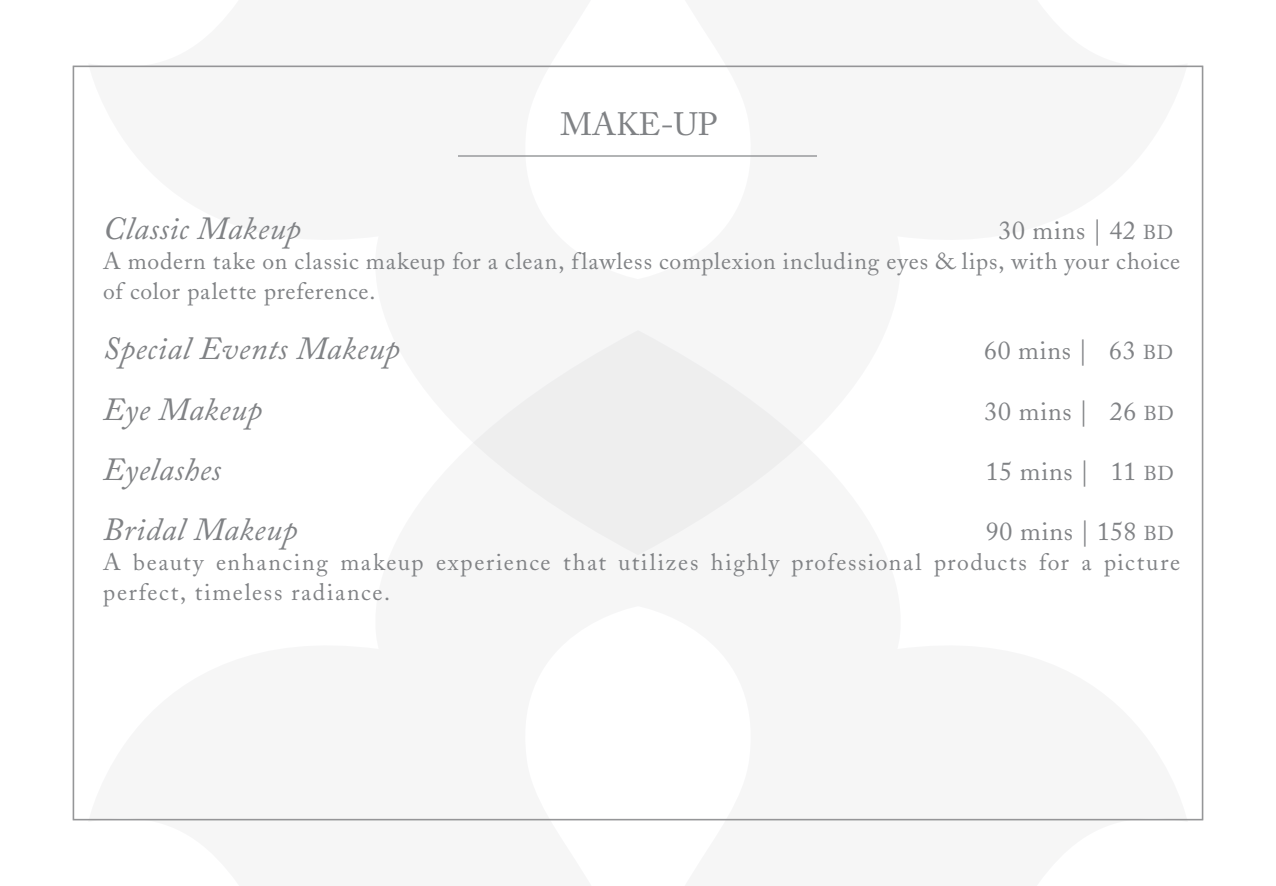
<style>
.page{position:relative;width:1276px;height:886px;background:#fff}
.page>*{position:absolute;margin:0;border:0;box-sizing:border-box;transform-origin:0 0}
.t1{font:italic 32.25px "Adobe Caslon Pro";letter-spacing:.02em;color:#808285}
.t2{font:32.25px "Adobe Caslon";color:#808285}
.t3{font:25.75px "Adobe Caslon";letter-spacing:.03em;color:#808285}
.t4{font:23.5px/30px "Adobe Caslon";letter-spacing:.055em;color:#808285}
.t5{font:23.5px "Adobe Caslon";letter-spacing:.03em;color:#808285}
.s1{font-family:"Adobe Caslon Pro";font-size:20px}
</style>
<div class="page">
<svg style="left:88px;top:65px;width:1099px;height:490px;fill:#f6f6f6"></svg>
<hr style="left:458px;top:155px;width:359px;height:2px;background:#808285">
<p class="t2" style="left:560px;top:105px;width:158px">MAKE-UP</p>
<p class="t1" style="left:103px;top:209px;width:199px">Classic Makeup</p>
<p class="t3" style="left:998px;top:216px;width:176px">30 mins | 42 <span class="s1">BD</span></p>
<p class="t4" style="left:103px;top:247px;width:1078px">A modern take on classic makeup for a clean, flawless complexion including eyes &amp; lips, with your choice</p>
<p class="t5" style="left:103px;top:278px;width:274px">of color palette preference.</p>
<p class="t1" style="left:103px;top:329px;width:298px">Special Events Makeup</p>
<p class="t3" style="left:984px;top:336px;width:191px">60 mins | 63 <span class="s1">BD</span></p>
<p class="t1" style="left:103px;top:389px;width:160px">Eye Makeup</p>
<p class="t3" style="left:984px;top:396px;width:191px">30 mins | 26 <span class="s1">BD</span></p>
<p class="t1" style="left:103px;top:449px;width:119px">Eyelashes</p>
<p class="t3" style="left:986px;top:456px;width:189px">15 mins | 11 <span class="s1">BD</span></p>
<p class="t1" style="left:103px;top:509px;width:195px">Bridal Makeup</p>
<p class="t3" style="left:985px;top:516px;width:190px">90 mins | 158 <span class="s1">BD</span></p>
<p class="t4" style="left:103px;top:547px;width:1078px">A beauty enhancing makeup experience that utilizes highly professional products for a picture perfect, timeless radiance.</p>
</div>
